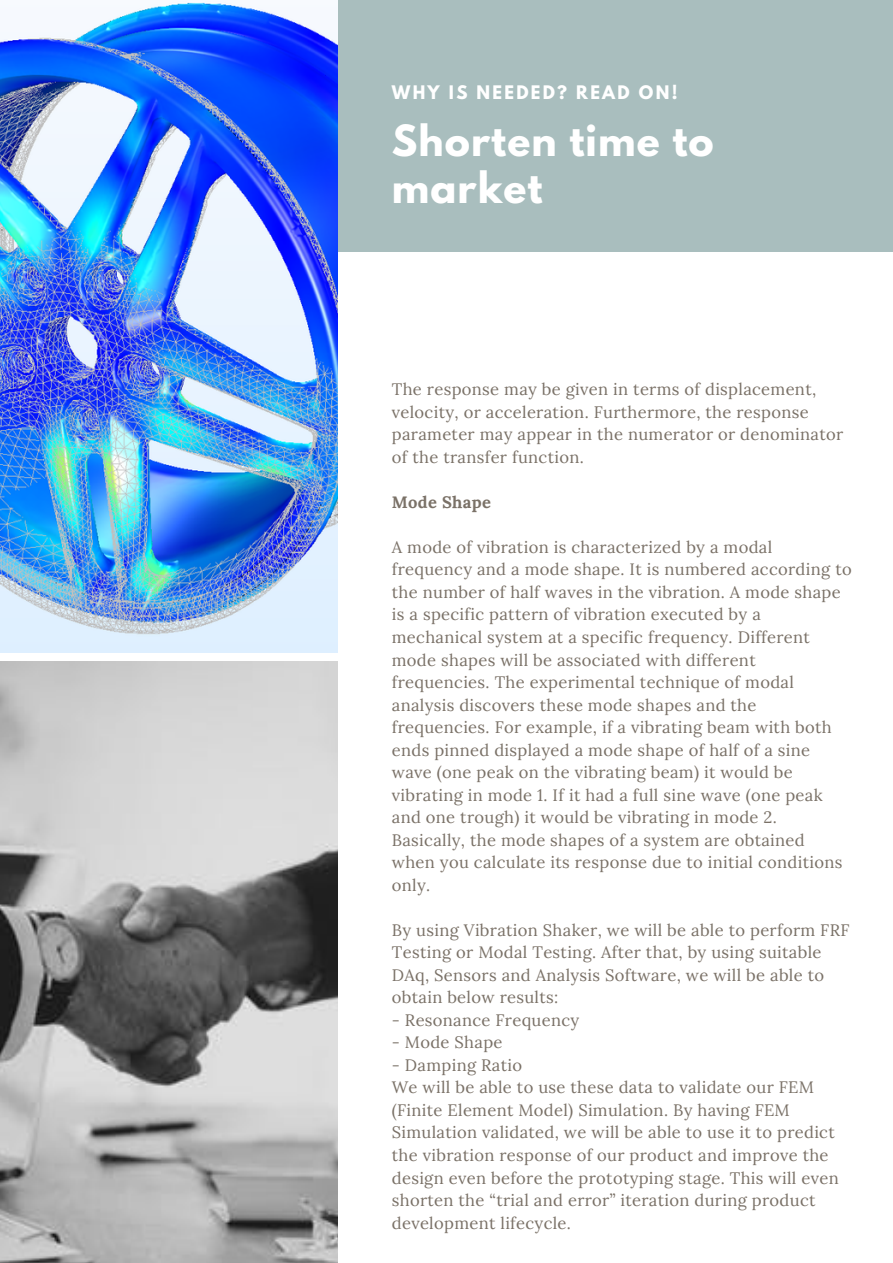
<style>
.page{position:relative;width:893px;height:1263px;background:#fff}
.page>*{position:absolute;margin:0;border:0;box-sizing:border-box;transform-origin:0 0}
.t1{font:700 38.1px/47.2px "League Spartan";letter-spacing:.03em;color:#fff}
.t2{font:16.5px/22.5px "Lora";letter-spacing:.02em;color:#7a7167}
.t3{font:700 16.5px "League Spartan";letter-spacing:.14em;color:#fff}
.t4{font:700 16.5px "Lora";letter-spacing:.02em;color:#7a7167}
</style>
<div class="page">
<div style="left:0;top:0;width:893px;height:252px;background:#a9bebe"></div>
<img style="left:0;top:0;width:338px;height:652px">
<img style="left:0;top:661px;width:338px;height:602px">
<p class="t3" style="left:392px;top:84px;width:287px">WHY IS NEEDED? READ ON!</p>
<h1 class="t1" style="left:392px;top:122px;width:323px">Shorten time to market</h1>
<p class="t2" style="left:392px;top:378px;width:453px">The response may be given in terms of displacement, velocity, or acceleration. Furthermore, the response parameter may appear in the numerator or denominator of the transfer function.</p>
<p class="t4" style="left:392px;top:491px;width:101px">Mode Shape</p>
<p class="t2" style="left:392px;top:536px;width:461px">A mode of vibration is characterized by a modal frequency and a mode shape. It is numbered according to the number of half waves in the vibration. A mode shape is a specific pattern of vibration executed by a mechanical system at a specific frequency. Different mode shapes will be associated with different frequencies. The experimental technique of modal analysis discovers these mode shapes and the frequencies. For example, if a vibrating beam with both ends pinned displayed a mode shape of half of a sine wave (one peak on the vibrating beam) it would be vibrating in mode 1. If it had a full sine wave (one peak and one trough) it would be vibrating in mode 2.<br>Basically, the mode shapes of a system are obtained when you calculate its response due to initial conditions only.</p>
<p class="t2" style="left:392px;top:918px;width:459px">By using Vibration Shaker, we will be able to perform FRF Testing or Modal Testing. After that, by using suitable DAq, Sensors and Analysis Software, we will be able to obtain below results:</p>
<p class="t2" style="left:392px;top:1008px;width:189px">- Resonance Frequency</p>
<p class="t2" style="left:392px;top:1031px;width:112px">- Mode Shape</p>
<p class="t2" style="left:392px;top:1053px;width:448px">- Damping Ratio<br>We will be able to use these data to validate our FEM (Finite Element Model) Simulation. By having FEM Simulation validated, we will be able to use it to predict the vibration response of our product and improve the design even before the prototyping stage. This will even shorten the “trial and error” iteration during product development lifecycle.</p>
</div>
